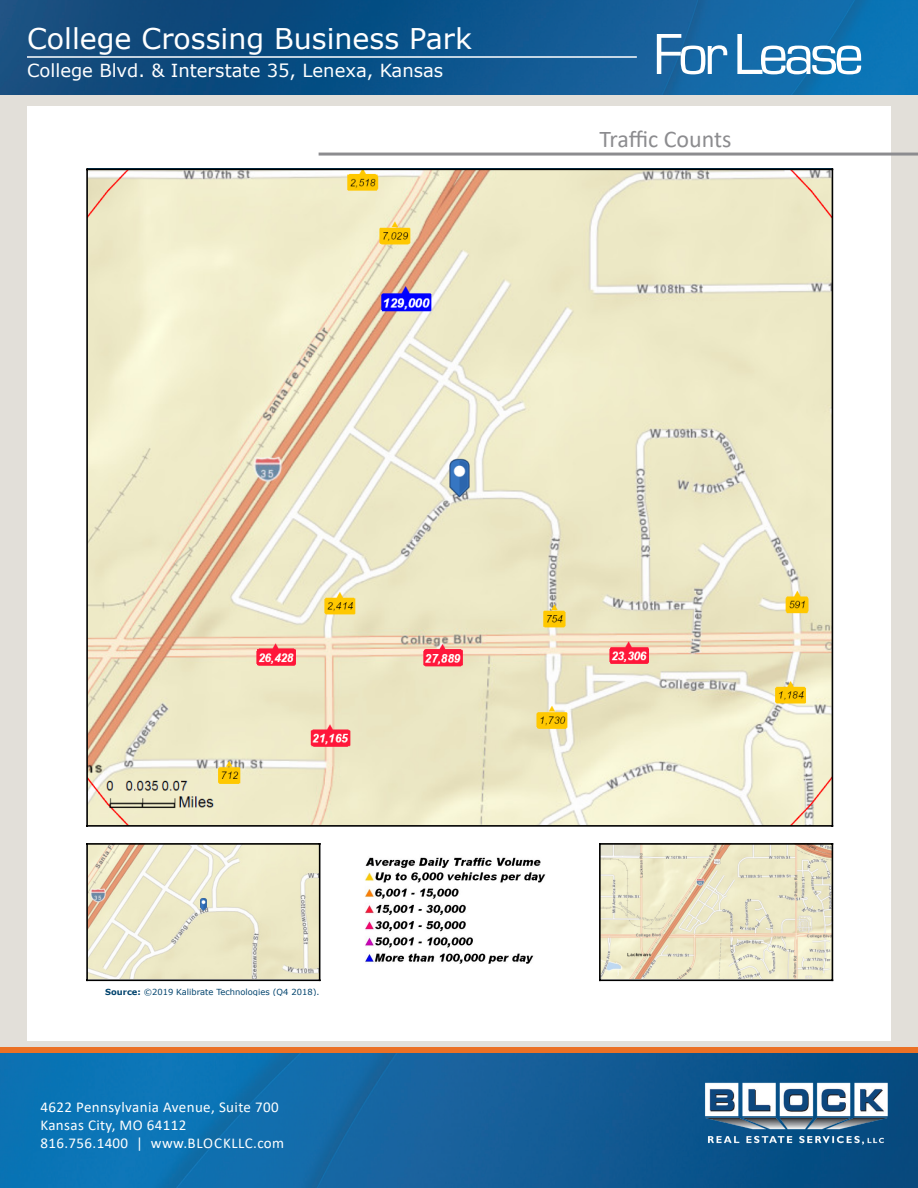
<style>
.page{position:relative;width:918px;height:1188px;background:#fff}
.page>*{position:absolute;margin:0;border:0;box-sizing:border-box;transform-origin:0 0}
.t1{font:60px "Eurostile";letter-spacing:-.075em;color:#fff}
.t2{font:28.5px "Verdana";color:#fff}
.t3{font:24px "Calibri";letter-spacing:-.005em;color:#8c8c8f}
.t4{font:18px "Verdana";color:#fff}
.t5{font:15px/18px "Calibri";letter-spacing:.025em;color:#fff}
.t6{font:8.4px "Verdana";color:#00436d}
.s1{font-weight:700}
</style>
<div class="page">
<div style="left:0;top:93px;width:918px;height:978px;background:#e2dfd9"></div>
<img style="left:0;top:1053px;width:918px;height:135px">
<img style="left:701px;top:1073px;width:190px;height:75px">
<div style="left:0;top:1047px;width:918px;height:6px;background:#eb7125"></div>
<img style="left:0;top:0;width:918px;height:94px">
<hr style="left:27px;top:56px;width:610px;height:2px;background:#fff">
<div style="left:27px;top:107px;width:864px;height:934px;background:#fff"></div>
<hr style="left:319px;top:153px;width:599px;height:3px;background:#8c8c8f">
<hr style="left:87px;top:168px;width:745px;height:1px;background:#00436d">
<img style="left:88px;top:170px;width:743px;height:655px">
<hr style="left:86px;top:169px;width:2px;height:658px;background:#000">
<hr style="left:86px;top:169px;width:747px;height:1px;background:#000">
<hr style="left:832px;top:169px;width:1px;height:658px;background:#000">
<hr style="left:86px;top:825px;width:747px;height:2px;background:#000">
<img style="left:88px;top:845px;width:231px;height:134px">
<hr style="left:86px;top:843px;width:2px;height:138px;background:#000">
<hr style="left:86px;top:843px;width:234px;height:2px;background:#000">
<hr style="left:319px;top:843px;width:1px;height:138px;background:#000">
<hr style="left:86px;top:979px;width:234px;height:2px;background:#000">
<img style="left:365px;top:857px;width:181px;height:107px">
<img style="left:601px;top:845px;width:231px;height:134px">
<hr style="left:599px;top:843px;width:2px;height:138px;background:#000">
<hr style="left:599px;top:843px;width:234px;height:2px;background:#000">
<hr style="left:832px;top:843px;width:1px;height:138px;background:#000">
<hr style="left:599px;top:979px;width:234px;height:2px;background:#000">
<h2 class="t2" style="left:27px;top:19px;width:446px">College Crossing Business Park</h2>
<p class="t4" style="left:27px;top:58px;width:418px">College Blvd. &amp; Interstate 35, Lenexa, Kansas</p>
<h1 class="t1" style="left:653px;top:22px;width:212px">For Lease</h1>
<p class="t3" style="left:599px;top:122px;width:134px">Traffic Counts</p>
<p class="t6" style="left:105px;top:986px;width:216px"><span class="s1">Source:</span> ©2019 Kalibrate Technologies (Q4 2018).</p>
<p class="t5" style="left:40px;top:1097px;width:245px">4622 Pennsylvania Avenue, Suite 700<br>Kansas City, MO 64112<br>816.756.1400 | www.BLOCKLLC.com</p>
</div>
